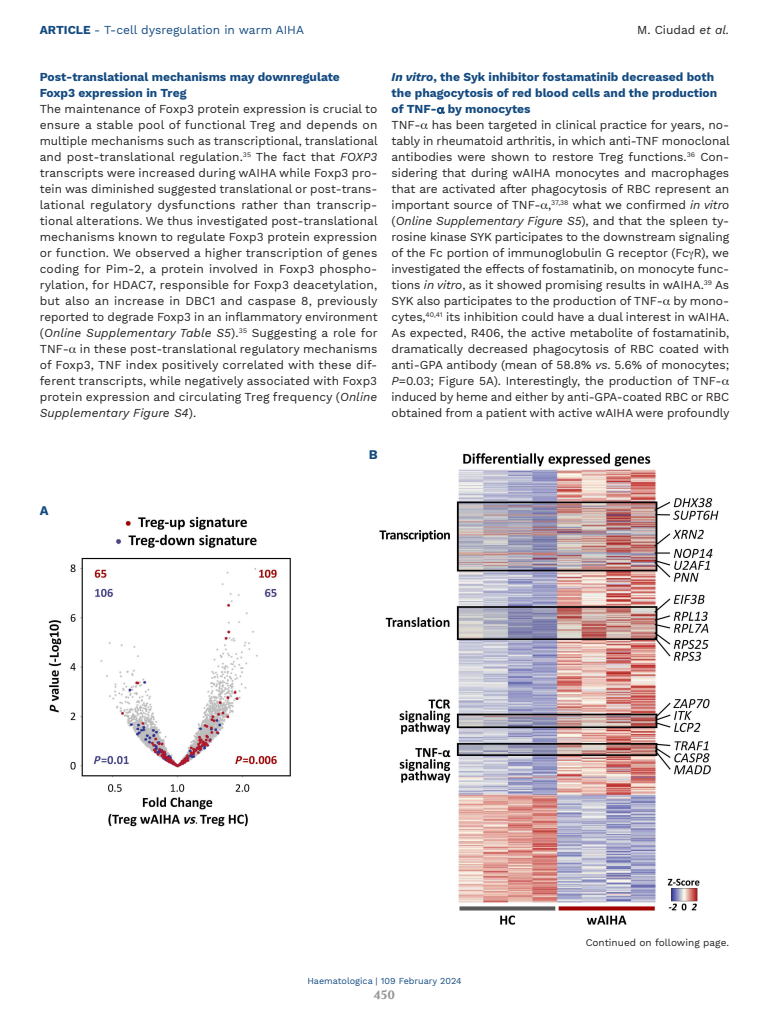
<style>
.page{position:relative;width:769px;height:1024px;background:#fff}
.page>*{position:absolute;margin:0;border:0;box-sizing:border-box;transform-origin:0 0}
.LETTERE_Figure{font:700 13px "Work Sans";color:#134a80}
.TESTO{font:12px/16px "Work Sans";letter-spacing:-.005em;color:#231f20;text-align:justify}
.TITOLETTO_Blu{font:700 12px/16px "Work Sans";color:#134a80}
.t1{font:12px "Work Sans";color:#134a80}
.t2{font:700 12px "Volkhov";color:#939598}
.t3{font:10px "Work Sans";color:#231f20}
.t4{font:9px "Work Sans";color:#134a80}
.s1{font-weight:700}
.s2{font-style:italic}
</style>
<div class="page">
<img style="left:48px;top:453px;width:671px;height:472px">
<p class="t1" style="left:40px;top:23px;width:265px"><span class="s1">ARTICLE</span> - T-cell dysregulation in warm AIHA</p>
<p class="TESTO" style="left:637px;top:22px;width:93px">M. Ciudad <span class="s2">et al.</span></p>
<p class="TITOLETTO_Blu" style="left:40px;top:70px;width:301px">Post-translational mechanisms may downregulate<br>Foxp3 expression in Treg</p>
<p class="TESTO" style="left:40px;top:102px;width:339px">The maintenance of Foxp3 protein expression is crucial to ensure a stable pool of functional Treg and depends on multiple mechanisms such as transcriptional, translational and post-translational regulation.<sup>35</sup> The fact that <span class="s2">FOXP3 </span>transcripts were increased during wAIHA while Foxp3 pro&shy;tein was diminished suggested translational or post-trans&shy;lational regulatory dysfunctions rather than transcrip&shy;tional alterations. We thus investigated post-translational mechanisms known to regulate Foxp3 protein expression or function. We observed a higher transcription of genes coding for Pim-2, a protein involved in Foxp3 phospho&shy;rylation, for HDAC7, responsible for Foxp3 deacetylation, but also an increase in DBC1 and caspase 8, previously reported to degrade Foxp3 in an inflammatory environment (<span class="s2">Online Supplementary Table S5</span>).<sup>35</sup> Suggesting a role for TNF- in these post-translational regulatory mechanisms of Foxp3, TNF index positively correlated with these dif&shy;ferent transcripts, while negatively associated with Foxp3 protein expression and circulating Treg frequency (<span class="s2">Online Supplementary Figure S4</span>).</p>
<p class="TITOLETTO_Blu" style="left:391px;top:70px;width:327px"><span class="s2">In vitro</span>, the Syk inhibitor fostamatinib decreased both the phagocytosis of red blood cells and the production of TNF- by monocytes</p>
<p class="TESTO" style="left:391px;top:118px;width:339px;text-align:left">TNF- has been targeted in clinical practice for years, no&shy;tably in rheumatoid arthritis, in which anti-TNF monoclonal antibodies were shown to restore Treg functions.<sup>36</sup> Con&shy;sidering that during wAIHA monocytes and macrophages that are activated after phagocytosis of RBC represent an important source of TNF- ,<sup>37,38</sup> what we confirmed <span class="s2">in vitro </span>(<span class="s2">Online Supplementary Figure S5</span>), and that the spleen ty&shy;rosine kinase SYK participates to the downstream signaling of the Fc portion of immunoglobulin G receptor (Fc R), we investigated the effects of fostamatinib, on monocyte func&shy;tions <span class="s2">in vitro</span>, as it showed promising results in wAIHA.<sup>39</sup> As SYK also participates to the production of TNF- by mono&shy;cytes,<sup>40,41</sup> its inhibition could have a dual interest in wAIHA.<br>As expected, R406, the active metabolite of fostamatinib, dramatically decreased phagocytosis of RBC coated with anti-GPA antibody (mean of 58.8% <span class="s2">vs</span>. 5.6% of monocytes; <span class="s2">P</span>=0.03; Figure 5A). Interestingly, the production of TNF&shy;induced by heme and either by anti-GPA-coated RBC or RBC obtained from a patient with active wAIHA were profoundly</p>
<p class="LETTERE_Figure" style="left:40px;top:503px;width:10px">A</p>
<p class="LETTERE_Figure" style="left:369px;top:446px;width:10px">B</p>
<p class="t4" style="left:307px;top:975px;width:156px">Haematologica | 109 February 2024</p>
<p class="t2" style="left:374px;top:987px;width:23px">450</p>
<p class="t3" style="left:585px;top:936px;width:145px">Continued on following page.</p>
</div>
